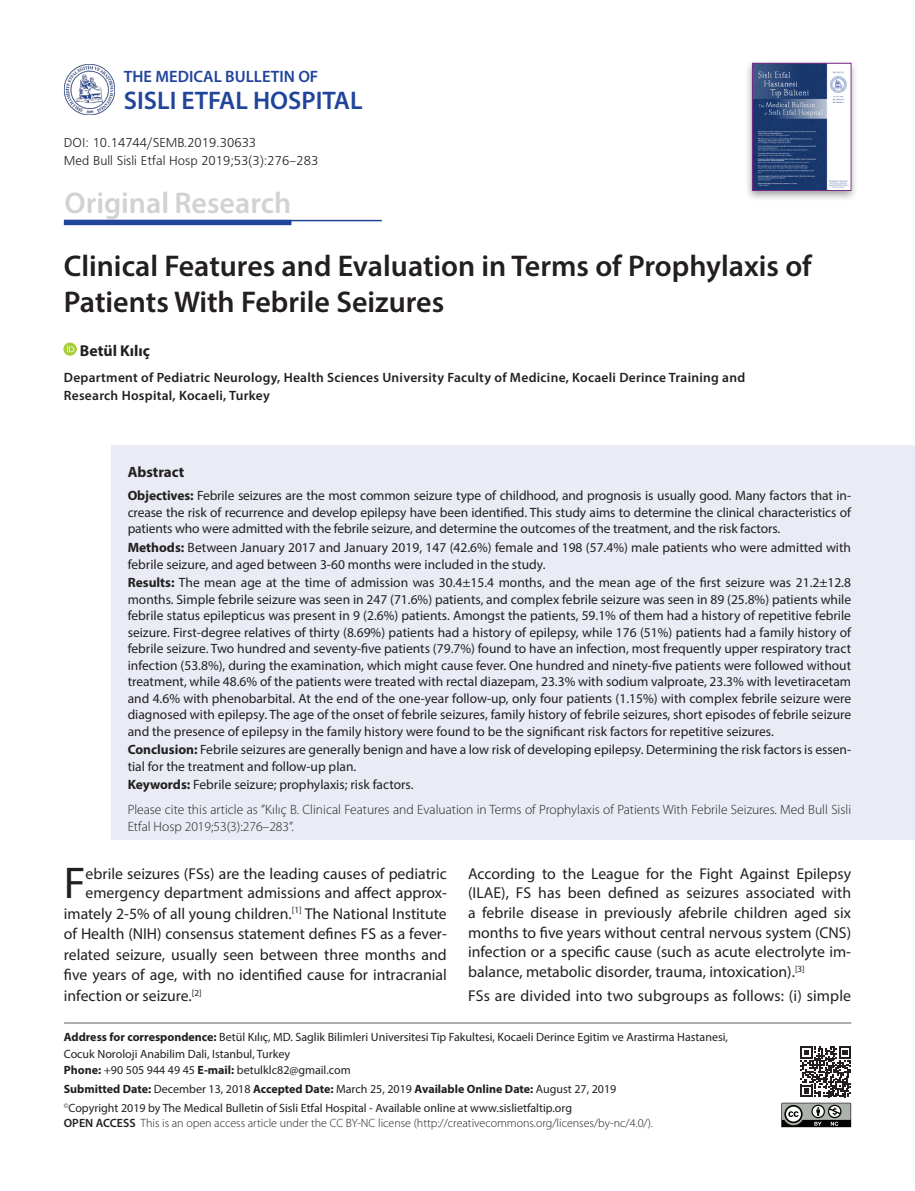
<style>
.page{position:relative;width:915px;height:1191px;background:#fff}
.page>*{position:absolute;margin:0;border:0;box-sizing:border-box;transform-origin:0 0}
.ana_metin_bosluksuz{font:44.7px "Myriad Pro";color:#231f20}
.ana_baslik{font:600 30px/36px "Myriad Pro";color:#231f20}
.ana_baslik-2{font:600 30px "Myriad Pro";color:#d1d2d4}
.ana_baslik-3{font:600 25.5px "Myriad Pro";color:#21449b}
.ana_baslik-4{font:600 16.5px "Myriad Pro";color:#21449b}
.ana_metin_bosluksuz-2{font:15.75px/19.6px "Myriad Pro";color:#231f20;text-align:justify}
.yazar_adları{font:700 15.75px "Myriad Pro";color:#231f20}
.ozet_baslik{font:700 15px "Myriad Pro";color:#231f20}
.ozet{font:13.5px/16.5px "Myriad Pro";color:#231f20;text-align:justify}
.ozet-2{font:300 13.5px/16.5px "Myriad Pro";color:#231f20}
.kurumlar{font:600 13.5px "Myriad Pro";letter-spacing:.02em;color:#231f20}
.doi{font:13.5px "Frugal Normal Tr";color:#231f20}
.info{font:12px "Myriad Pro";color:#231f20}
.t1{font:300 12px "Myriad Pro";color:#231f20}
.info-2{font:700 12px "Myriad Pro";color:#231f20}
.s1{font-weight:700}
.s2{font-weight:400}
.s3{font-weight:600}
</style>
<div class="page">
<div style="left:112px;top:445px;width:802px;height:395px;background:#e9ecf5"></div>
<svg style="left:64px;top:343px;width:13px;height:12px"></svg>
<hr style="left:64px;top:1022px;width:787px;height:1px;background:#939598">
<img style="left:64px;top:64px;width:51px;height:51px">
<div style="left:744px;top:59px;width:114px;height:143px;background:#231f20;opacity:.43"></div>
<img style="left:754px;top:65px;width:94px;height:124px">
<div style="left:752px;top:63px;width:98px;height:128px;border:1px solid #782a89"></div>
<hr style="left:65px;top:220px;width:317px;height:1px;background:#21449b">
<div style="left:64px;top:220px;width:227px;height:5px;background:#21449b"></div>
<svg style="left:781px;top:1046px;width:71px;height:82px"></svg>
<p class="ana_baslik-4" style="left:124px;top:66px;width:196px">THE MEDICAL BULLETIN OF</p>
<p class="ana_baslik-3" style="left:124px;top:84px;width:240px">SISLI ETFAL HOSPITAL</p>
<p class="doi" style="left:64px;top:135px;width:194px">DOI: 10.14744/SEMB.2019.30633</p>
<p class="doi" style="left:64px;top:153px;width:256px">Med Bull Sisli Etfal Hosp 2019;53(3):276–283</p>
<p class="ana_baslik-2" style="left:65px;top:184px;width:228px">Original Research</p>
<p class="ana_baslik" style="left:64px;top:247px;width:749px">Clinical Features and Evaluation in Terms of Prophylaxis of<br>Patients With Febrile Seizures</p>
<p class="yazar_adları" style="left:80px;top:340px;width:72px">Betül Kılıç</p>
<p class="kurumlar" style="left:64px;top:369px;width:682px">Department of Pediatric Neurology, Health Sciences University Faculty of Medicine, Kocaeli Derince Training and</p>
<p class="kurumlar" style="left:64px;top:387px;width:207px">Research Hospital, Kocaeli, Turkey</p>
<p class="ozet_baslik" style="left:128px;top:462px;width:58px">Abstract</p>
<p class="ozet" style="left:128px;top:487px;width:724px"><span class="s1">Objectives:</span> Febrile seizures are the most common seizure type of childhood, and prognosis is usually good. Many factors that in&shy;crease the risk of recurrence and develop epilepsy have been identified. This study aims to determine the clinical characteristics of patients who were admitted with the febrile seizure, and determine the outcomes of the treatment, and the risk factors.</p>
<p class="ozet" style="left:128px;top:539px;width:724px"><span class="s1">Methods:</span> Between January 2017 and January 2019, 147 (42.6%) female and 198 (57.4%) male patients who were admitted with febrile seizure, and aged between 3-60 months were included in the study.</p>
<p class="ozet" style="left:128px;top:574px;width:724px"><span class="s1">Results:</span> The mean age at the time of admission was 30.4±15.4 months, and the mean age of the first seizure was 21.2±12.8 months. Simple febrile seizure was seen in 247 (71.6%) patients, and complex febrile seizure was seen in 89 (25.8%) patients while febrile status epilepticus was present in 9 (2.6%) patients. Amongst the patients, 59.1% of them had a history of repetitive febrile seizure. First-degree relatives of thirty (8.69%) patients had a history of epilepsy, while 176 (51%) patients had a family history of febrile seizure. Two hundred and seventy-five patients (79.7%) found to have an infection, most frequently upper respiratory tract infection (53.8%), during the examination, which might cause fever. One hundred and ninety-five patients were followed without treatment, while 48.6% of the patients were treated with rectal diazepam, 23.3% with sodium valproate, 23.3% with levetiracetam and 4.6% with phenobarbital. At the end of the one-year follow-up, only four patients (1.15%) with complex febrile seizure were diagnosed with epilepsy. The age of the onset of febrile seizures, family history of febrile seizures, short episodes of febrile seizure and the presence of epilepsy in the family history were found to be the significant risk factors for repetitive seizures.</p>
<p class="ozet" style="left:128px;top:741px;width:724px"><span class="s1">Conclusion:</span> Febrile seizures are generally benign and have a low risk of developing epilepsy. Determining the risk factors is essen&shy;tial for the treatment and follow-up plan.</p>
<p class="ozet" style="left:128px;top:776px;width:287px"><span class="s1">Keywords:</span> Febrile seizure; prophylaxis; risk factors.</p>
<p class="ozet-2" style="left:128px;top:802px;width:724px">Please cite this article as ”Kılıç B. Clinical Features and Evaluation in Terms of Prophylaxis of Patients With Febrile Seizures. Med Bull Sisli<br>Etfal Hosp 2019;53(3):276–283”.</p>
<p class="ana_metin_bosluksuz" style="left:64px;top:855px;width:23px">F</p>
<p class="ana_metin_bosluksuz-2" style="left:86px;top:863px;width:362px">ebrile seizures (FSs) are the leading causes of pediatric</p>
<p class="ana_metin_bosluksuz-2" style="left:86px;top:882px;width:362px">emergency department admissions and affect approx-</p>
<p class="ana_metin_bosluksuz-2" style="left:64px;top:903px;width:384px">imately 2-5% of all young children.<sup>[1]</sup> The National Institute</p>
<p class="ana_metin_bosluksuz-2" style="left:64px;top:923px;width:384px">of Health (NIH) consensus statement defines FS as a fever-</p>
<p class="ana_metin_bosluksuz-2" style="left:64px;top:944px;width:384px">related seizure, usually seen between three months and</p>
<p class="ana_metin_bosluksuz-2" style="left:64px;top:965px;width:384px">five years of age, with no identified cause for intracranial</p>
<p class="ana_metin_bosluksuz-2" style="left:64px;top:985px;width:139px">infection or seizure.<sup>[2]</sup></p>
<p class="ana_metin_bosluksuz-2" style="left:468px;top:863px;width:384px">According to the League for the Fight Against Epilepsy (ILAE), FS has been defined as seizures associated with a febrile disease in previously afebrile children aged six months to five years without central nervous system (CNS) infection or a specific cause (such as acute electrolyte im&shy;balance, metabolic disorder, trauma, intoxication).<sup>[3]</sup></p>
<p class="ana_metin_bosluksuz-2" style="left:468px;top:985px;width:384px">FSs are divided into two subgroups as follows: (i) simple</p>
<p class="info" style="left:64px;top:1029px;width:665px"><span class="s1">Address for correspondence:</span> Betül Kılıç, MD. Saglik Bilimleri Universitesi Tip Fakultesi, Kocaeli Derince Egitim ve Arastirma Hastanesi,</p>
<p class="info" style="left:64px;top:1046px;width:228px">Cocuk Noroloji Anabilim Dali, Istanbul, Turkey</p>
<p class="info" style="left:64px;top:1062px;width:288px"><span class="s1">Phone:</span> +90 505 944 49 45 <span class="s1">E-mail:</span> betulklc82@gmail.com</p>
<p class="info-2" style="left:64px;top:1081px;width:554px">Submitted Date: <span class="s2">December 13, 2018</span> Accepted Date: <span class="s2">March 25, 2019</span> Available Online Date: <span class="s2">August 27, 2019</span></p>
<p class="info" style="left:64px;top:1100px;width:509px"><sup>©</sup>Copyright 2019 by The Medical Bulletin of Sisli Etfal Hospital - Available online at www.sislietfaltip.org</p>
<p class="t1" style="left:64px;top:1116px;width:590px"><span class="s3">OPEN ACCESS</span> This is an open access article under the CC BY-NC license (http://creativecommons.org/licenses/by-nc/4.0/).</p>
</div>
